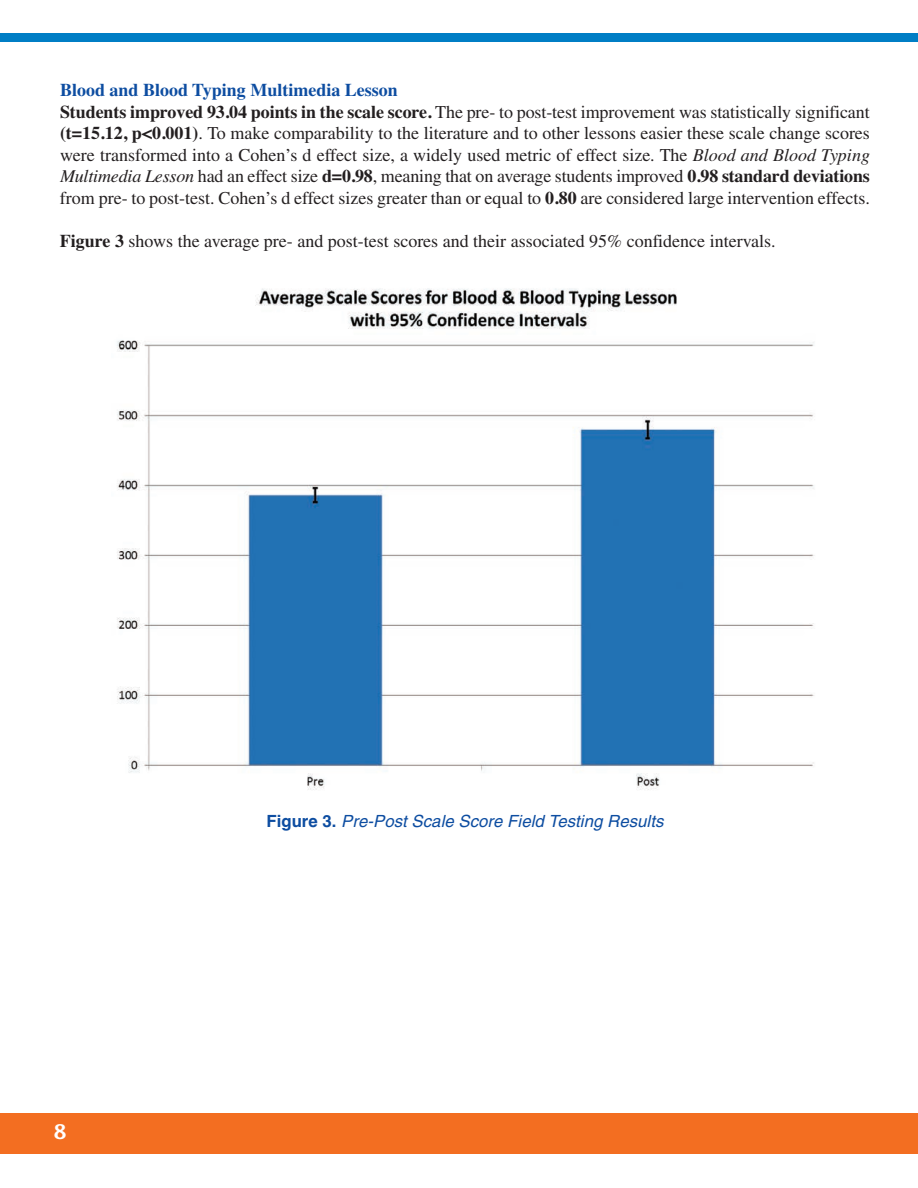
<style>
.page{position:relative;width:918px;height:1188px;background:#fff}
.page>*{position:absolute;margin:0;border:0;box-sizing:border-box;transform-origin:0 0}
.t1{font:600 21px "Stone Sans";color:#fff}
.t2{font:18px/21.6px "Times";color:#231f20}
.t3{font:italic 16.8px "Helvetica";letter-spacing:.005em;color:#0d4da1}
.s1{font-weight:700;color:#0d4da1}
.s2{font-weight:700}
.s3{font-style:italic}
.s4{font-weight:700;font-style:normal}
</style>
<div class="page">
<div style="left:0;top:1113px;width:918px;height:41px;background:#f36e21"></div>
<div style="left:0;top:33px;width:918px;height:9px;background:#007ec5"></div>
<img style="left:117px;top:288px;width:698px;height:502px">
<p class="t2" style="left:60px;top:81px;width:812px"><span class="s1">Blood and Blood Typing Multimedia Lesson<br></span><span class="s2">Students improved 93.04 points in the scale score.</span> The pre- to post-test improvement was statistically significant <span class="s2">(t=15.12, p&lt;0.001)</span>. To make comparability to the literature and to other lessons easier these scale change scores were transformed into a Cohen’s d effect size, a widely used metric of effect size. The <span class="s3">Blood and Blood Typing Multimedia Lesson</span> had an effect size <span class="s2">d=0.98</span>, meaning that on average students improved <span class="s2">0.98 standard deviations </span>from pre- to post-test. Cohen’s d effect sizes greater than or equal to <span class="s2">0.80</span> are considered large intervention effects.</p>
<p class="t2" style="left:60px;top:232px;width:717px"><span class="s2">Figure 3</span> shows the average pre- and post-test scores and their associated 95% confidence intervals.</p>
<p class="t1" style="left:54px;top:1123px;width:14px">8</p>
<p class="t3" style="left:267px;top:815px;width:398px"><span class="s4">Figure 3.</span> Pre-Post Scale Score Field Testing Results</p>
</div>
